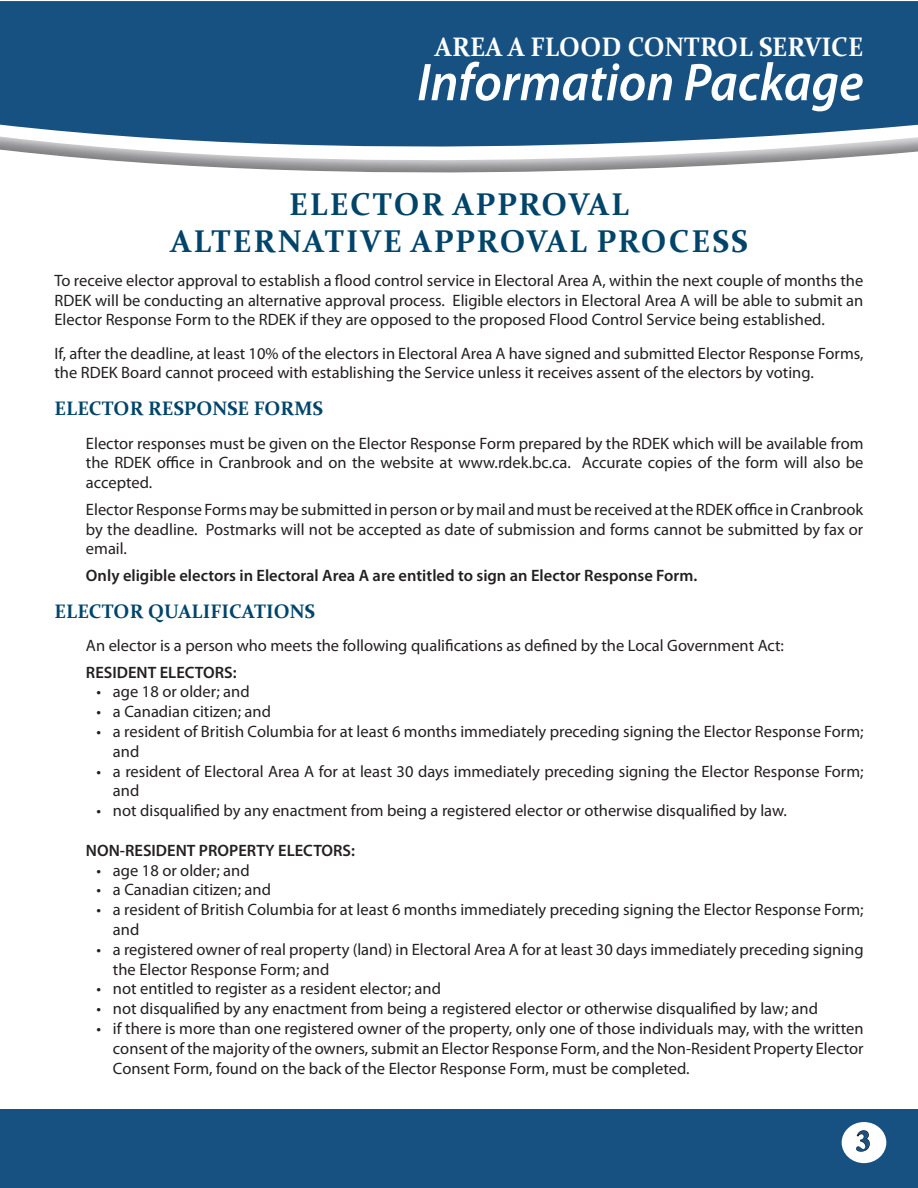
<style>
.page{position:relative;width:918px;height:1188px;background:#fff}
.page>*{position:absolute;margin:0;border:0;box-sizing:border-box;transform-origin:0 0}
.t1{font:italic 600 53.55px "Myriad Pro";color:#fff;scale:.95 1}
.t2{font:700 31.5px/37.8px "Constantia";letter-spacing:.06em;color:#00446a;text-align:center}
.t3{font:700 29.25px "Times New Roman";color:#175182}
.t4{font:700 26.85px "Constantia";color:#fff;scale:.95 1}
.t5{font:700 19.5px "Constantia";color:#00446a}
.t6{font:16.5px/19.8px "Myriad Pro";color:#231f20}
.t7{font:600 16.5px "Myriad Pro";color:#231f20}
</style>
<div class="page">
<div style="left:0;top:1109px;width:918px;height:79px;background:#175182"></div>
<svg style="left:0;top:1px;width:918px;height:172px;background:#3d6c93"></svg>
<div style="left:842px;top:1122px;width:44px;height:41px;background:#fff;border-radius:50%"></div>
<svg style="left:856px;top:1130px;width:14px;height:22px"></svg>
<h3 class="t4" style="left:435px;top:29px;width:453px">AREA A FLOOD CONTROL SERVICE</h3>
<h1 class="t1" style="left:417px;top:48px;width:471px">Information Package</h1>
<h1 class="t1" style="left:460px;top:42px;width:427px">Newsletter - Issue 4</h1>
<h2 class="t2" style="left:171px;top:183px;width:578px">ELECTOR APPROVAL<br>ALTERNATIVE APPROVAL PROCESS</h2>
<p class="t6" style="left:54px;top:270px;width:810px;text-align:justify">To receive elector approval to establish a flood control service in Electoral Area A, within the next couple of months the RDEK will be conducting an alternative approval process. Eligible electors in Electoral Area A will be able to submit an Elector Response Form to the RDEK if they are opposed to the proposed Flood Control Service being established.</p>
<p class="t6" style="left:54px;top:343px;width:811px">If, after the deadline, at least 10% of the electors in Electoral Area A have signed and submitted Elector Response Forms, the RDEK Board cannot proceed with establishing the Service unless it receives assent of the electors by voting.</p>
<p class="t5" style="left:54px;top:395px;width:270px">ELECTOR RESPONSE FORMS</p>
<p class="t6" style="left:86px;top:433px;width:779px;text-align:justify">Elector responses must be given on the Elector Response Form prepared by the RDEK which will be available from the RDEK office in Cranbrook and on the website at www.rdek.bc.ca. Accurate copies of the form will also be accepted.</p>
<p class="t6" style="left:86px;top:499px;width:779px;text-align:justify">Elector Response Forms may be submitted in person or by mail and must be received at the RDEK office in Cranbrook by the deadline. Postmarks will not be accepted as date of submission and forms cannot be submitted by fax or email.</p>
<p class="t7" style="left:86px;top:565px;width:613px">Only eligible electors in Electoral Area A are entitled to sign an Elector Response Form.</p>
<p class="t5" style="left:54px;top:598px;width:262px">ELECTOR QUALIFICATIONS</p>
<p class="t6" style="left:86px;top:635px;width:700px">An elector is a person who meets the following qualifications as defined by the Local Government Act:</p>
<p class="t7" style="left:86px;top:662px;width:152px">RESIDENT ELECTORS:</p>
<p class="t6" style="left:96px;top:682px;width:155px">• age 18 or older; and</p>
<p class="t6" style="left:96px;top:702px;width:176px">• a Canadian citizen; and</p>
<p class="t6" style="left:113px;top:721px;width:752px;text-indent:-16px">• a resident of British Columbia for at least 6 months immediately preceding signing the Elector Response Form; and</p>
<p class="t6" style="left:113px;top:761px;width:752px;text-indent:-16px">• a resident of Electoral Area A for at least 30 days immediately preceding signing the Elector Response Form; and</p>
<p class="t6" style="left:96px;top:801px;width:692px">• not disqualified by any enactment from being a registered elector or otherwise disqualified by law.</p>
<p class="t7" style="left:86px;top:840px;width:270px">NON-RESIDENT PROPERTY ELECTORS:</p>
<p class="t6" style="left:96px;top:860px;width:155px">• age 18 or older; and</p>
<p class="t6" style="left:96px;top:880px;width:176px">• a Canadian citizen; and</p>
<p class="t6" style="left:113px;top:900px;width:752px;text-indent:-16px">• a resident of British Columbia for at least 6 months immediately preceding signing the Elector Response Form; and</p>
<p class="t6" style="left:113px;top:939px;width:752px;text-indent:-16px">• a registered owner of real property (land) in Electoral Area A for at least 30 days immediately preceding signing the Elector Response Form; and</p>
<p class="t6" style="left:96px;top:979px;width:346px">• not entitled to register as a resident elector; and</p>
<p class="t6" style="left:96px;top:999px;width:723px">• not disqualified by any enactment from being a registered elector or otherwise disqualified by law; and</p>
<p class="t6" style="left:113px;top:1018px;width:752px;text-align:justify;text-indent:-16px">• if there is more than one registered owner of the property, only one of those individuals may, with the written consent of the majority of the owners, submit an Elector Response Form, and the Non-Resident Property Elector Consent Form, found on the back of the Elector Response Form, must be completed.</p>
<h3 class="t3" style="left:856px;top:1121px;width:16px">3</h3>
</div>
